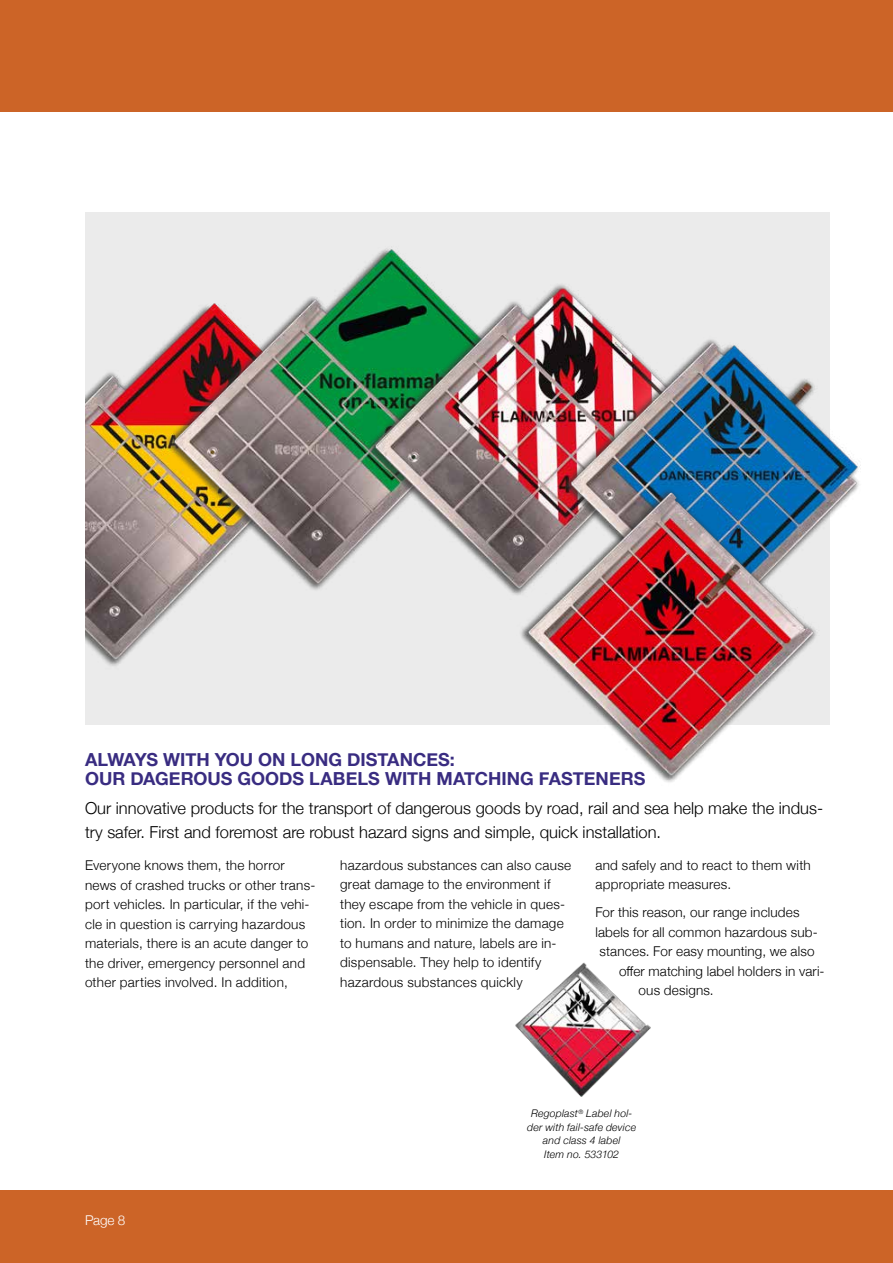
<style>
.page{position:relative;width:893px;height:1263px;background:#fff}
.page>*{position:absolute;margin:0;border:0;box-sizing:border-box;transform-origin:0 0}
.t1{font:700 18px/19.5px "Helvetica Neue";color:#392c81}
.t2{font:300 16.5px/24px "Helvetica Neue";color:#000}
.t3{font:300 13.5px/19.5px "Helvetica Neue";letter-spacing:.02em;color:#000}
.t4{font:300 13.5px "Helvetica Neue";color:#fff}
.t5{font:italic 300 10.5px/13.5px "Helvetica Neue";letter-spacing:.02em;color:#000;text-align:center}
</style>
<div class="page">
<div style="left:0;top:0;width:893px;height:112px;background:#cc6427"></div>
<div style="left:0;top:1191px;width:893px;height:72px;background:#cc6427"></div>
<div style="left:85px;top:212px;width:744px;height:513px;background:#ebebeb"></div>
<img style="left:85px;top:360px;width:99px;height:306px">
<img style="left:515px;top:962px;width:136px;height:135px">
<img style="left:149px;top:284px;width:201px;height:313px">
<img style="left:350px;top:248px;width:196px;height:337px">
<img style="left:546px;top:264px;width:284px;height:149px">
<img style="left:504px;top:413px;width:357px;height:369px">
<h1 class="t1" style="left:85px;top:750px;width:562px">ALWAYS WITH YOU ON LONG DISTANCES:<br>OUR DAGEROUS GOODS LABELS WITH MATCHING FASTENERS</h1>
<p class="t2" style="left:85px;top:795px;width:740px">Our innovative products for the transport of dangerous goods by road, rail and sea help make the indus&shy;try safer. First and foremost are robust hazard signs and simple, quick installation.</p>
<p class="t3" style="left:85px;top:854px;width:232px">Everyone knows them, the horror news of crashed trucks or other trans&shy;port vehicles. In particular, if the vehi&shy;cle in question is carrying hazardous materials, there is an acute danger to the driver, emergency personnel and other parties involved. In addition,</p>
<p class="t3" style="left:340px;top:854px;width:232px">hazardous substances can also cause great damage to the environment if they escape from the vehicle in ques&shy;tion. In order to minimize the damage to humans and nature, labels are in&shy;dispensable. They help to identify hazardous substances quickly</p>
<p class="t3" style="left:595px;top:854px;width:217px">and safely and to react to them with appropriate measures.</p>
<p class="t3" style="left:595px;top:902px;width:206px">For this reason, our range includes</p>
<p class="t3" style="left:595px;top:921px;width:224px">labels for all common hazardous sub-</p>
<p class="t3" style="left:600px;top:941px;width:216px">stances. For easy mounting, we also</p>
<p class="t3" style="left:619px;top:960px;width:207px">offer matching label holders in vari-</p>
<p class="t3" style="left:639px;top:980px;width:77px">ous designs.</p>
<p class="t4" style="left:85px;top:1209px;width:42px">Page 8</p>
<p class="t5" style="left:527px;top:1106px;width:110px">Regoplast<sup>®</sup> Label hol&shy;der with fail-safe device and class 4 label<br>Item no. 533102</p>
</div>
